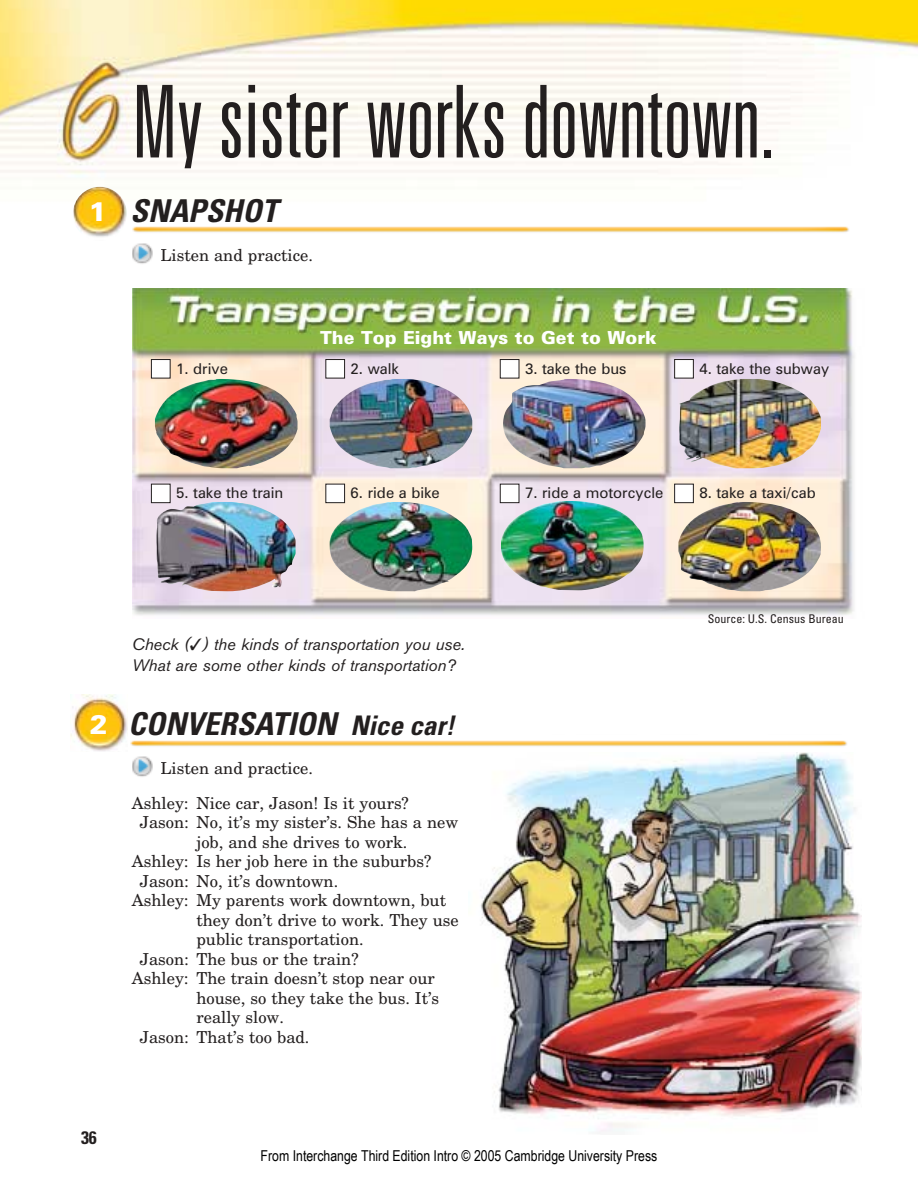
<style>
.page{position:relative;width:918px;height:1188px;background:#fff}
.page>*{position:absolute;margin:0;border:0;box-sizing:border-box;transform-origin:0 0}
.t1{font:300 ultra-condensed 100.5px "Univers";color:#231f1f}
.t2{font:italic 700 condensed 31.5px "Univers";color:#231f1f}
.t3{font:900 18px "Zurich BT";color:#fff}
.t4{font:700 condensed 18px "Univers";color:#231f1f}
.t5{font:16.5px/34.5px "New Century Schlbk";color:#231f1f}
.t6{font:italic 16.5px/21px "Akzidenz Grotesk BE";color:#231f1f}
.t7{font:15px "Zurich BT";color:#231f1f}
.t8{font:15px "Arial Narrow";color:#000}
.t9{font:condensed 12px "Univers";color:#231f1f}
.s1{font-weight:900;font-style:normal;font-stretch:normal;font-size:27px;color:#fff}
.s2{font-size:27px}
</style>
<div class="page">
<img style="left:481px;top:752px;width:381px;height:380px">
<img style="left:133px;top:288px;width:722px;height:327px">
<img style="left:130px;top:740px;width:717px;height:6px">
<img style="left:0;top:0;width:918px;height:209px">
<img style="left:132px;top:226px;width:717px;height:6px">
<img style="left:70px;top:695px;width:57px;height:56px">
<img style="left:73px;top:187px;width:54px;height:54px;border-radius:50%">
<img style="left:132px;top:756px;width:21px;height:21px">
<img style="left:132px;top:243px;width:21px;height:21px">
<img style="left:155px;top:379px;width:143px;height:89px">
<img style="left:156px;top:502px;width:140px;height:89px">
<img style="left:330px;top:379px;width:142px;height:89px">
<img style="left:330px;top:502px;width:142px;height:89px">
<img style="left:503px;top:379px;width:143px;height:89px">
<img style="left:501px;top:501px;width:143px;height:89px">
<img style="left:678px;top:379px;width:143px;height:89px">
<img style="left:678px;top:502px;width:143px;height:89px">
<div style="left:675px;top:360px;width:18px;height:18px;background:#fff"></div>
<div style="left:674px;top:359px;width:20px;height:19px;border:1px solid #231f1f"></div>
<div style="left:500px;top:360px;width:19px;height:18px;background:#fff"></div>
<div style="left:500px;top:359px;width:19px;height:19px;border:1px solid #231f1f"></div>
<div style="left:326px;top:360px;width:19px;height:18px;background:#fff"></div>
<div style="left:326px;top:359px;width:19px;height:19px;border:1px solid #231f1f"></div>
<div style="left:151px;top:360px;width:19px;height:18px;background:#fff"></div>
<div style="left:151px;top:359px;width:19px;height:19px;border:1px solid #231f1f"></div>
<div style="left:675px;top:484px;width:18px;height:19px;background:#fff"></div>
<div style="left:674px;top:484px;width:20px;height:19px;border:1px solid #231f1f"></div>
<div style="left:500px;top:484px;width:19px;height:19px;background:#fff"></div>
<div style="left:500px;top:484px;width:19px;height:19px;border:1px solid #231f1f"></div>
<div style="left:326px;top:484px;width:19px;height:19px;background:#fff"></div>
<div style="left:326px;top:484px;width:19px;height:19px;border:1px solid #231f1f"></div>
<div style="left:151px;top:484px;width:19px;height:19px;background:#fff"></div>
<div style="left:151px;top:484px;width:19px;height:19px;border:1px solid #231f1f"></div>
<h1 class="t1" style="left:132px;top:85px;width:643px">My sister works downtown.</h1>
<h2 class="t2" style="left:88px;top:199px;width:191px"><span class="s1">1</span> SNAPSHOT</h2>
<p class="t5" style="left:160px;top:240px;width:154px">Listen and practice.</p>
<p class="t3" style="left:320px;top:331px;width:338px">The Top Eight Ways to Get to Work</p>
<p class="t7" style="left:176px;top:363px;width:53px">1. drive</p>
<p class="t7" style="left:351px;top:363px;width:50px">2. walk</p>
<p class="t7" style="left:525px;top:363px;width:103px">3. take the bus</p>
<p class="t7" style="left:699px;top:363px;width:131px">4. take the subway</p>
<p class="t7" style="left:176px;top:488px;width:109px">5. take the train</p>
<p class="t7" style="left:351px;top:488px;width:91px">6. ride a bike</p>
<p class="t7" style="left:525px;top:488px;width:140px">7. ride a motorcycle</p>
<p class="t7" style="left:699px;top:488px;width:118px">8. take a taxi/cab</p>
<p class="t6" style="left:132px;top:636px;width:334px">Check (✓) the kinds of transportation you use.<br>What are some other kinds of transportation?</p>
<h2 class="t2" style="left:90px;top:713px;width:366px"><span class="s1">2</span> CONVERSATION <span class="s2">Nice car!</span></h2>
<p class="t5" style="left:132px;top:753px;width:278px;text-indent:29px">Listen and practice.<br>Ashley: Nice car, Jason! Is it yours?</p>
<p class="t5" style="left:140px;top:807px;width:320px">Jason: No, it’s my sister’s. She has a new</p>
<p class="t5" style="left:197px;top:826px;width:212px">job, and she drives to work.</p>
<p class="t5" style="left:132px;top:846px;width:301px">Ashley: Is her job here in the suburbs?</p>
<p class="t5" style="left:140px;top:865px;width:200px">Jason: No, it’s downtown.</p>
<p class="t5" style="left:132px;top:885px;width:316px">Ashley: My parents work downtown, but</p>
<p class="t5" style="left:197px;top:904px;width:264px">they don’t drive to work. They use</p>
<p class="t5" style="left:197px;top:924px;width:169px">public transportation.</p>
<p class="t5" style="left:140px;top:943px;width:220px">Jason: The bus or the train?</p>
<p class="t5" style="left:132px;top:963px;width:304px">Ashley: The train doesn’t stop near our</p>
<p class="t5" style="left:196px;top:982px;width:244px">house, so they take the bus. It’s</p>
<p class="t5" style="left:196px;top:1002px;width:89px">really slow.</p>
<p class="t5" style="left:140px;top:1021px;width:171px">Jason: That’s too bad.</p>
<p class="t4" style="left:81px;top:1131px;width:17px">36</p>
<p class="t8" style="left:261px;top:1147px;width:398px">From Interchange Third Edition Intro © 2005 Cambridge University Press</p>
<p class="t9" style="left:708px;top:615px;width:138px">Source: U.S. Census Bureau</p>
</div>
